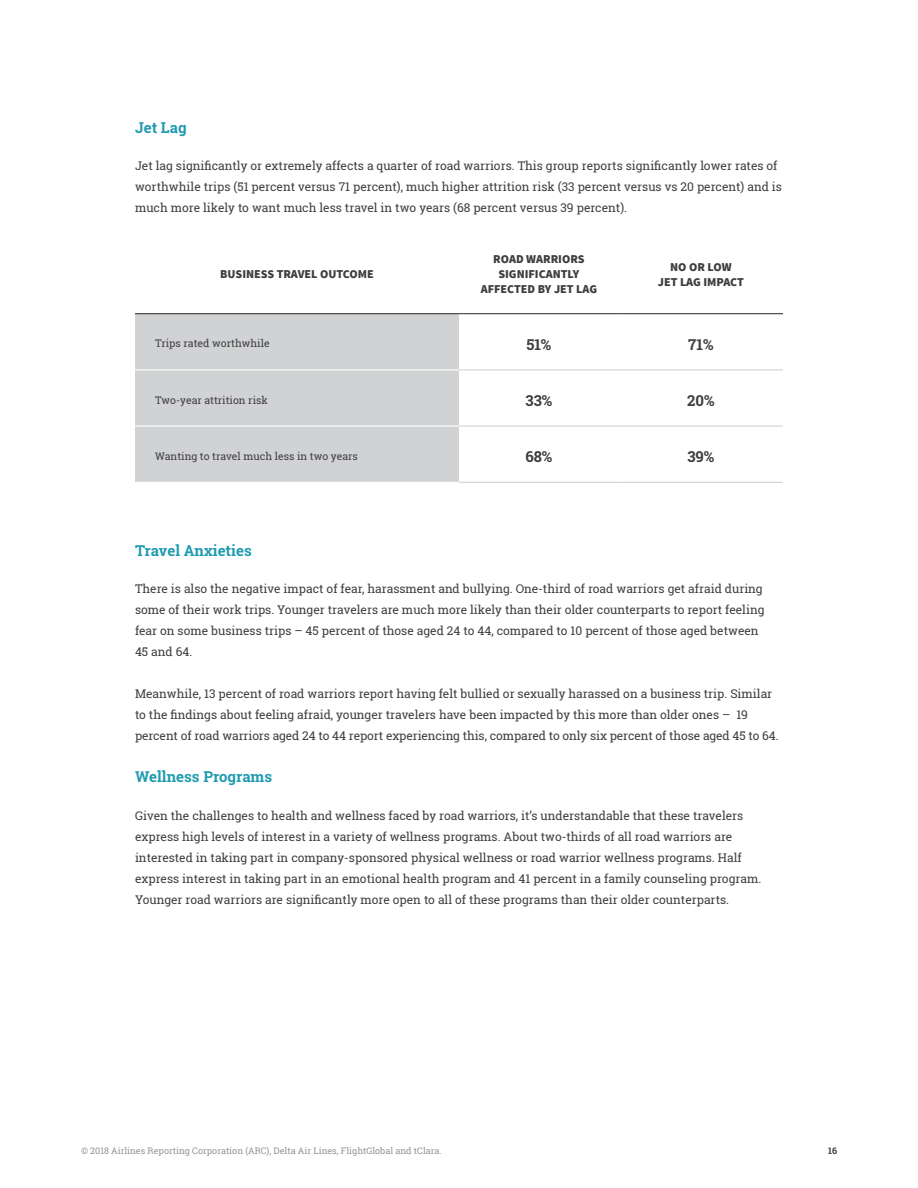
<style>
.page{position:relative;width:918px;height:1188px;background:#fff}
.page>*{position:absolute;margin:0;border:0;box-sizing:border-box;transform-origin:0 0}
.t1{font:700 15px "Roboto Slab";color:#209bb0}
.t2{font:700 15px "Roboto Slab";color:#3e3e3f}
.t3{font:12px/21px "Roboto Slab";color:#3e3e3f}
.t4{font:900 12px "Source Sans Pro";color:#3e3e3f}
.t5{font:10.5px "Roboto Slab";color:#3e3e3f}
.t6{font:9px "Roboto Slab";color:#939598}
.t7{font:700 9px "Roboto Slab";color:#3e3e3f}
</style>
<div class="page">
<div style="left:135px;top:314px;width:324px;height:168px;background:#d1d2d4"></div>
<svg style="left:459px;top:314px;width:324px;height:168px"></svg>
<hr style="left:135px;top:313px;width:324px;height:1px;background:#3e3e3f">
<hr style="left:459px;top:313px;width:160px;height:1px;background:#3e3e3f">
<hr style="left:619px;top:313px;width:164px;height:1px;background:#3e3e3f">
<hr style="left:135px;top:369px;width:324px;height:1px;background:#fff">
<hr style="left:135px;top:426px;width:324px;height:1px;background:#fff">
<hr style="left:459px;top:369px;width:160px;height:1px;background:#d1d2d4">
<hr style="left:619px;top:369px;width:164px;height:1px;background:#d1d2d4">
<hr style="left:459px;top:426px;width:160px;height:1px;background:#d1d2d4">
<hr style="left:619px;top:426px;width:164px;height:1px;background:#d1d2d4">
<hr style="left:459px;top:482px;width:160px;height:1px;background:#d1d2d4">
<hr style="left:619px;top:482px;width:164px;height:1px;background:#d1d2d4">
<p class="t1" style="left:135px;top:117px;width:53px">Jet Lag</p>
<p class="t3" style="left:135px;top:155px;width:648px">Jet lag significantly or extremely affects a quarter of road warriors. This group reports significantly lower rates of worthwhile trips (51 percent versus 71 percent), much higher attrition risk (33 percent versus vs 20 percent) and is much more likely to want much less travel in two years (68 percent versus 39 percent).</p>
<p class="t4" style="left:220px;top:267px;width:155px">BUSINESS TRAVEL OUTCOME</p>
<p class="t4" style="left:493px;top:252px;width:93px">ROAD WARRIORS</p>
<p class="t4" style="left:498px;top:267px;width:83px">SIGNIFICANTLY</p>
<p class="t4" style="left:481px;top:282px;width:118px">AFFECTED BY JET LAG</p>
<p class="t4" style="left:670px;top:259px;width:63px">NO OR LOW</p>
<p class="t4" style="left:658px;top:274px;width:88px">JET LAG IMPACT</p>
<p class="t5" style="left:155px;top:336px;width:116px">Trips rated worthwhile</p>
<p class="t2" style="left:526px;top:334px;width:27px">51%</p>
<p class="t2" style="left:688px;top:334px;width:27px">71%</p>
<p class="t5" style="left:155px;top:393px;width:114px">Two-year attrition risk</p>
<p class="t2" style="left:526px;top:390px;width:28px">33%</p>
<p class="t2" style="left:687px;top:390px;width:29px">20%</p>
<p class="t5" style="left:155px;top:449px;width:204px">Wanting to travel much less in two years</p>
<p class="t2" style="left:525px;top:446px;width:29px">68%</p>
<p class="t2" style="left:687px;top:446px;width:28px">39%</p>
<p class="t1" style="left:135px;top:540px;width:118px">Travel Anxieties</p>
<p class="t3" style="left:135px;top:578px;width:631px">There is also the negative impact of fear, harassment and bullying. One-third of road warriors get afraid during some of their work trips. Younger travelers are much more likely than their older counterparts to report feeling fear on some business trips – 45 percent of those aged 24 to 44, compared to 10 percent of those aged between</p>
<p class="t3" style="left:135px;top:641px;width:59px">45 and 64.</p>
<p class="t3" style="left:135px;top:683px;width:645px">Meanwhile, 13 percent of road warriors report having felt bullied or sexually harassed on a business trip. Similar to the findings about feeling afraid, younger travelers have been impacted by this more than older ones – 19 percent of road warriors aged 24 to 44 report experiencing this, compared to only six percent of those aged 45 to 64.</p>
<p class="t1" style="left:135px;top:766px;width:139px">Wellness Programs</p>
<p class="t3" style="left:135px;top:805px;width:628px">Given the challenges to health and wellness faced by road warriors, it’s understandable that these travelers express high levels of interest in a variety of wellness programs. About two-thirds of all road warriors are interested in taking part in company-sponsored physical wellness or road warrior wellness programs. Half express interest in taking part in an emotional health program and 41 percent in a family counseling program.<br>Younger road warriors are significantly more open to all of these programs than their older counterparts.</p>
<p class="t6" style="left:81px;top:1145px;width:362px">© 2018 Airlines Reporting Corporation (ARC), Delta Air Lines, FlightGlobal and tClara.</p>
<p class="t7" style="left:828px;top:1144px;width:11px">16</p>
</div>
